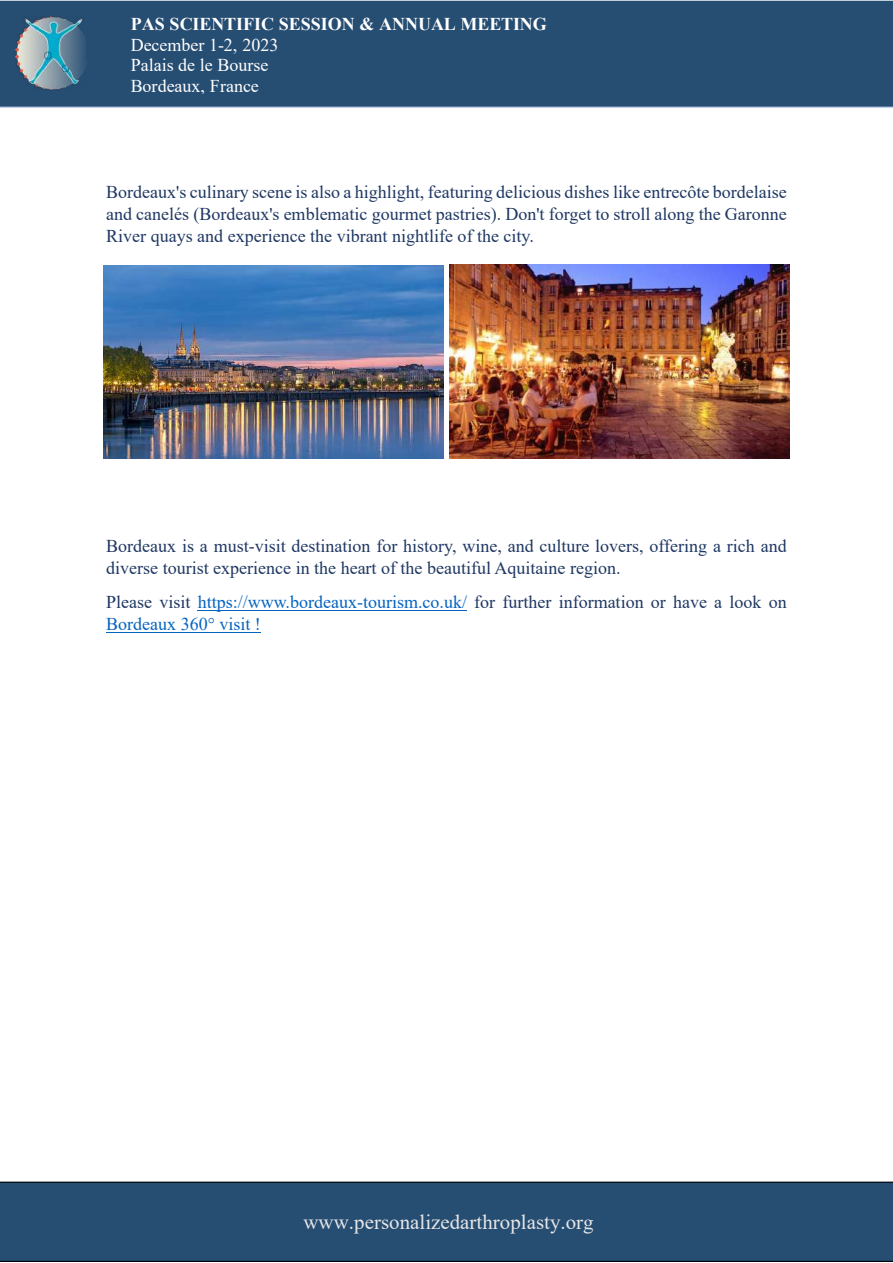
<style>
.page{position:relative;width:893px;height:1263px;background:#fff}
.page>*{position:absolute;margin:0;border:0;box-sizing:border-box;transform-origin:0 0}
.t1{font:20.85px "Times New Roman";color:#e7e6e6}
.t2{font:18px/22.4px "Times New Roman";color:#1f3763;text-align:justify}
.t3{font:18px/22.4px "Times New Roman";color:#0563c1}
.t4{font:18px/20.7px "Times New Roman";color:#fff}
.t5{font:700 18px "Times New Roman";color:#fff}
.s1{color:#1f3763}
</style>
<div class="page">
<div style="left:0;top:1182px;width:893px;height:80px;background:#264d72"></div>
<div style="left:0;top:0;width:893px;height:108px;background:#264d72"></div>
<img style="left:15px;top:16px;width:72px;height:74px">
<div style="left:120px;top:14px;width:536px;height:80px;background:#264d72"></div>
<hr style="left:198px;top:610px;width:269px;height:1px;background:#0563c1">
<hr style="left:106px;top:632px;width:155px;height:1px;background:#0563c1">
<img style="left:104px;top:265px;width:340px;height:194px">
<img style="left:449px;top:265px;width:340px;height:193px">
<p class="t5" style="left:131px;top:14px;width:418px">PAS SCIENTIFIC SESSION &amp; ANNUAL MEETING</p>
<p class="t4" style="left:131px;top:34px;width:149px">December 1-2, 2023<br>Palais de le Bourse<br>Bordeaux, France</p>
<p class="t2" style="left:106px;top:180px;width:682px">Bordeaux's culinary scene is also a highlight, featuring delicious dishes like entrecôte bordelaise and canelés (Bordeaux's emblematic gourmet pastries). Don't forget to stroll along the Garonne River quays and experience the vibrant nightlife of the city.</p>
<p class="t2" style="left:106px;top:534px;width:682px">Bordeaux is a must-visit destination for history, wine, and culture lovers, offering a rich and diverse tourist experience in the heart of the beautiful Aquitaine region.</p>
<p class="t3" style="left:106px;top:591px;width:682px"><span class="s1">Please visit</span> https://www.bordeaux-tourism.co.uk/ <span class="s1">for further information or have a look on<br></span>Bordeaux 360° visit !</p>
<p class="t1" style="left:303px;top:1210px;width:292px">www.personalizedarthroplasty.org</p>
</div>
